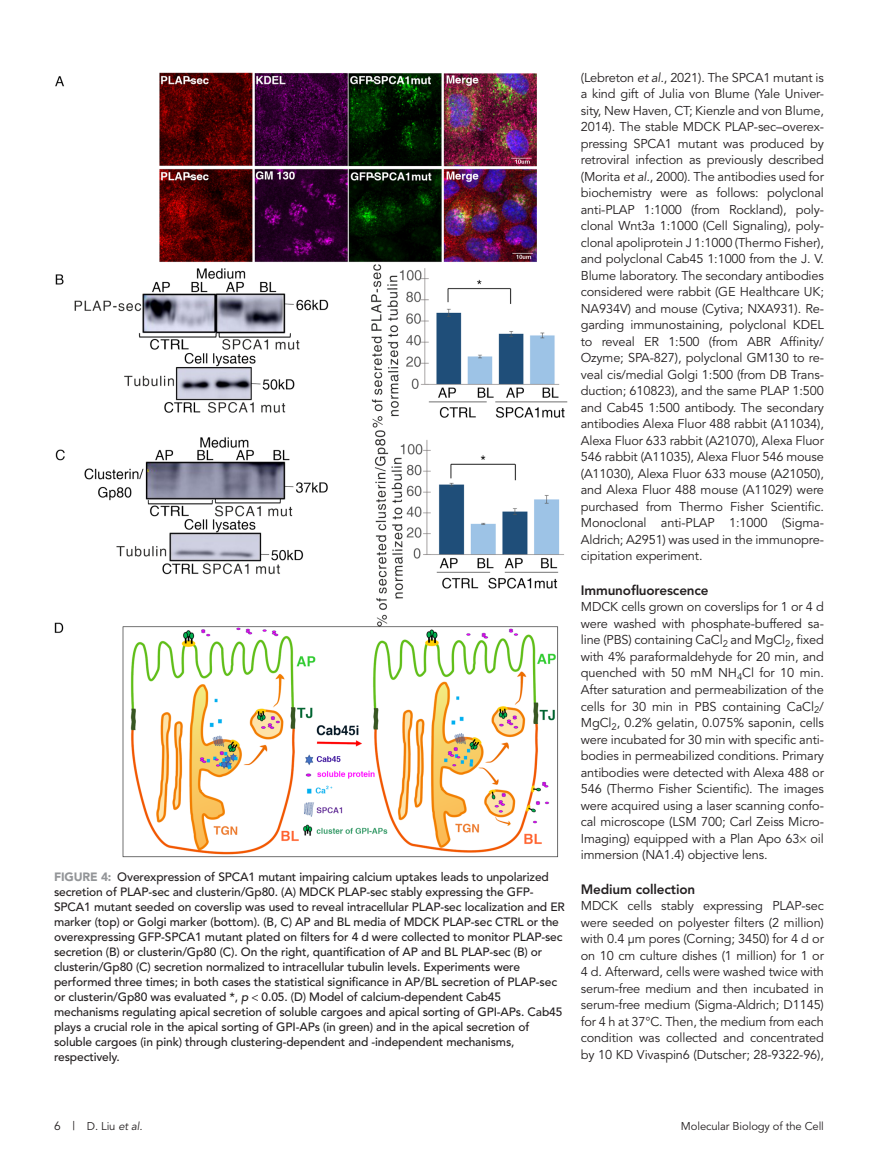
<style>
.page{position:relative;width:878px;height:1175px;background:#fff}
.page>*{position:absolute;margin:0;border:0;box-sizing:border-box;transform-origin:0 0}
.t1{font:800 13.5px "Avenir";letter-spacing:-.01em;color:#231f20}
.Para{font:12.75px/16.5px "Avenir";letter-spacing:-.01em;color:#231f20;text-align:justify}
.ParaFL{font:12.75px/16.5px "Avenir";letter-spacing:-.01em;color:#231f20;text-align:justify}
.FigCaption{font:500 12px/15px "Avenir";letter-spacing:-.01em;color:#231f20}
.t2{font:11.25px "Avenir";letter-spacing:-.01em;color:#231f20}
.s1{font-weight:900;color:#939598}
.s2{font-style:italic}
.s3{font-size:12px}
</style>
<div class="page">
<img style="left:54px;top:72px;width:513px;height:785px">
<p class="FigCaption" style="left:54px;top:870px;width:512px"><span class="s1">FIGURE 4:</span> Overexpression of SPCA1 mutant impairing calcium uptakes leads to unpolarized secretion of PLAP-sec and clusterin/Gp80. (A) MDCK PLAP-sec stably expressing the GFP-SPCA1 mutant seeded on coverslip was used to reveal intracellular PLAP-sec localization and ER marker (top) or Golgi marker (bottom). (B, C) AP and BL media of MDCK PLAP-sec CTRL or the overexpressing GFP-SPCA1 mutant plated on filters for 4 d were collected to monitor PLAP-sec secretion (B) or clusterin/Gp80 (C). On the right, quantification of AP and BL PLAP-sec (B) or clusterin/Gp80 (C) secretion normalized to intracellular tubulin levels. Experiments were performed three times; in both cases the statistical significance in AP/BL secretion of PLAP-sec or clusterin/Gp80 was evaluated *, <span class="s2">p</span> 0.05. (D) Model of calcium-dependent Cab45 mechanisms regulating apical secretion of soluble cargoes and apical sorting of GPI-APs. Cab45 plays a crucial role in the apical sorting of GPI-APs (in green) and in the apical secretion of soluble cargoes (in pink) through clustering-dependent and -independent mechanisms, respectively.</p>
<p class="Para" style="left:580px;top:69px;width:245px">(Lebreton <span class="s2">et al.</span>, 2021). The SPCA1 mutant is a kind gift of Julia von Blume (Yale Univer&shy;sity, New Haven, CT; Kienzle and von Blume, 2014). The stable MDCK PLAP-sec–overex&shy;pressing SPCA1 mutant was produced by retroviral infection as previously described (Morita <span class="s2">et al.</span>, 2000). The antibodies used for biochemistry were as follows: polyclonal anti-PLAP 1:1000 (from Rockland), poly&shy;clonal Wnt3a 1:1000 (Cell Signaling), poly&shy;clonal apoliprotein J 1:1000 (Thermo Fisher), and polyclonal Cab45 1:1000 from the J. V.<br>Blume laboratory. The secondary antibodies considered were rabbit (GE Healthcare UK; NA934V) and mouse (Cytiva; NXA931). Re&shy;garding immunostaining, polyclonal KDEL to reveal ER 1:500 (from ABR Affinity/ Ozyme; SPA-827), polyclonal GM130 to re&shy;veal cis/medial Golgi 1:500 (from DB Trans&shy;duction; 610823), and the same PLAP 1:500 and Cab45 1:500 antibody. The secondary antibodies Alexa Fluor 488 rabbit (A11034), Alexa Fluor 633 rabbit (A21070), Alexa Fluor 546 rabbit (A11035), Alexa Fluor 546 mouse (A11030), Alexa Fluor 633 mouse (A21050), and Alexa Fluor 488 mouse (A11029) were purchased from Thermo Fisher Scientific.<br>Monoclonal anti-PLAP 1:1000 (Sigma-Aldrich; A2951) was used in the immunopre&shy;cipitation experiment.</p>
<h2 class="t1" style="left:580px;top:582px;width:129px">Immunofluorescence</h2>
<p class="ParaFL" style="left:580px;top:599px;width:245px">MDCK cells grown on coverslips for 1 or 4 d were washed with phosphate-buffered sa&shy;line (PBS) containing CaCl<sub>2</sub> and MgCl<sub>2</sub>, fixed with 4% paraformaldehyde for 20 min, and quenched with 50 mM NH<sub>4</sub>Cl for 10 min.<br>After saturation and permeabilization of the cells for 30 min in PBS containing CaCl<sub>2</sub>/ MgCl<sub>2</sub>, 0.2% gelatin, 0.075% saponin, cells were incubated for 30 min with specific anti&shy;bodies in permeabilized conditions. Primary antibodies were detected with Alexa 488 or 546 (Thermo Fisher Scientific). The images were acquired using a laser scanning confo&shy;cal microscope (LSM 700; Carl Zeiss Micro-Imaging) equipped with a Plan Apo 63 oil immersion (NA1.4) objective lens.</p>
<h2 class="t1" style="left:580px;top:881px;width:116px">Medium collection</h2>
<p class="ParaFL" style="left:580px;top:897px;width:245px">MDCK cells stably expressing PLAP-sec were seeded on polyester filters (2 million) with 0.4 μm pores (Corning; 3450) for 4 d or on 10 cm culture dishes (1 million) for 1 or 4 d. Afterward, cells were washed twice with serum-free medium and then incubated in serum-free medium (Sigma-Aldrich; D1145) for 4 h at 37°C. Then, the medium from each condition was collected and concentrated by 10 KD Vivaspin6 (Dutscher; 28-9322-96),</p>
<p class="t2" style="left:54px;top:1119px;width:90px"><span class="s3">6 |</span> D. Liu <span class="s2">et al.</span></p>
<p class="t2" style="left:681px;top:1119px;width:144px">Molecular Biology of the Cell</p>
</div>
